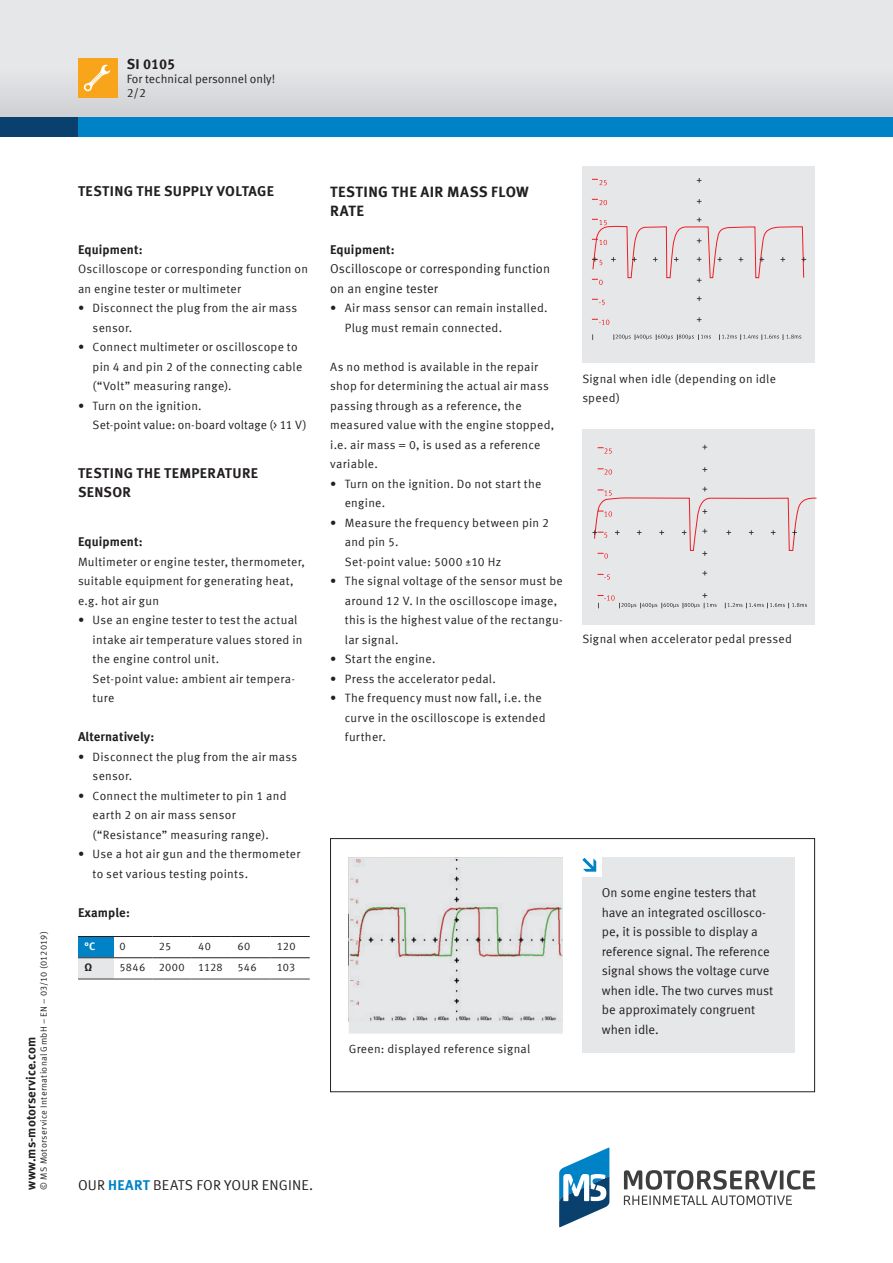
<style>
.page{position:relative;width:893px;height:1263px;background:#fff}
.page>*{position:absolute;margin:0;border:0;box-sizing:border-box;transform-origin:0 0}
.t1{font:700 15px/19.5px "Meta Offc Pro";letter-spacing:.03em;color:#231f20}
.t2{font:700 14.25px/19.5px "Meta Offc Pro";letter-spacing:.02em;color:#231f20}
.t3{font:14.25px "Meta Offc Pro Norm";letter-spacing:.01em;color:#231f20}
.t4{font:12.75px/19.5px "Meta Offc Pro Norm";color:#231f20}
.t5{font:700 12.75px "Meta Offc Pro";letter-spacing:.01em;color:#231f20}
.t6{font:12px/19.5px "Meta Offc Pro Norm";letter-spacing:.02em;color:#231f20}
.t7{font:12px "Meta Offc Pro Norm";color:#231f20}
.t8{font:10.8px "Meta Offc Pro Norm";letter-spacing:.025em;color:#231f20}
.t9{font:700 10.8px "Meta Offc Pro";color:#fff}
.t10{font:700 10.8px "Meta Offc Pro";color:#231f20}
.t11{font:9px "Meta Offc Pro Norm";letter-spacing:.03em;color:#231f20}
.s1{font-family:"Meta Offc Pro";font-weight:700;color:#0082c7}
</style>
<div class="page">
<svg style="left:559px;top:1147px;width:50px;height:80px"></svg>
<svg style="left:624px;top:1170px;width:191px;height:35px"></svg>
<div style="left:0;top:0;width:893px;height:127px;background:#e6e7e9"></div>
<div style="left:0;top:68px;width:893px;height:49px;background:#dadbde"></div>
<div style="left:0;top:117px;width:893px;height:19px;background:#09406e"></div>
<div style="left:78px;top:117px;width:815px;height:19px;background:#0082c7"></div>
<div style="left:78px;top:58px;width:39px;height:39px;background:#f9a51b"></div>
<svg style="left:83px;top:64px;width:27px;height:28px"></svg>
<div style="left:349px;top:858px;width:214px;height:176px;background:#e6e7e9"></div>
<div style="left:330px;top:838px;width:485px;height:254px;border:1px solid #231f20"></div>
<div style="left:583px;top:166px;width:232px;height:196px;background:#e6e7e9"></div>
<div style="left:583px;top:429px;width:232px;height:196px;background:#e6e7e9"></div>
<svg style="left:592px;top:444px;width:225px;height:164px"></svg>
<svg style="left:613px;top:334px;width:98px;height:6px"></svg>
<svg style="left:719px;top:334px;width:82px;height:6px"></svg>
<svg style="left:592px;top:178px;width:214px;height:147px"></svg>
<img style="left:351px;top:860px;width:210px;height:160px">
<div style="left:349px;top:858px;width:214px;height:164px;border:1px solid #e6e7e9"></div>
<div style="left:582px;top:858px;width:212px;height:195px;background:#e6e7e9"></div>
<div style="left:582px;top:858px;width:20px;height:19px;background:#fff"></div>
<svg style="left:582px;top:858px;width:14px;height:14px"></svg>
<div style="left:78px;top:936px;width:35px;height:22px;background:#0082c7"></div>
<div style="left:78px;top:958px;width:35px;height:21px;background:#e6e7e9"></div>
<hr style="left:78px;top:979px;width:35px;height:1px;background:#3e3e3f">
<hr style="left:113px;top:979px;width:39px;height:1px;background:#3e3e3f">
<hr style="left:152px;top:979px;width:40px;height:1px;background:#3e3e3f">
<hr style="left:192px;top:979px;width:39px;height:1px;background:#3e3e3f">
<hr style="left:231px;top:979px;width:39px;height:1px;background:#3e3e3f">
<hr style="left:270px;top:979px;width:40px;height:1px;background:#3e3e3f">
<hr style="left:78px;top:936px;width:35px;height:1px;background:#231f20">
<hr style="left:113px;top:936px;width:39px;height:1px;background:#231f20">
<hr style="left:152px;top:936px;width:40px;height:1px;background:#231f20">
<hr style="left:192px;top:936px;width:39px;height:1px;background:#231f20">
<hr style="left:231px;top:936px;width:39px;height:1px;background:#231f20">
<hr style="left:270px;top:936px;width:40px;height:1px;background:#231f20">
<hr style="left:78px;top:957px;width:35px;height:1px;background:#231f20">
<hr style="left:113px;top:957px;width:39px;height:1px;background:#231f20">
<hr style="left:152px;top:957px;width:40px;height:1px;background:#231f20">
<hr style="left:192px;top:957px;width:39px;height:1px;background:#231f20">
<hr style="left:231px;top:957px;width:39px;height:1px;background:#231f20">
<hr style="left:270px;top:957px;width:40px;height:1px;background:#231f20">
<p class="t2" style="left:127px;top:54px;width:50px">SI 0105</p>
<p class="t6" style="left:127px;top:82px;width:21px">2/2</p>
<p class="t7" style="left:127px;top:70px;width:150px">For technical personnel only!</p>
<p class="t11" style="left:37px;top:1189px;width:260px;rotate:-90deg">© MS Motorservice International GmbH – EN – 03/10 (012019)</p>
<p class="t5" style="left:21px;top:1189px;width:154px;rotate:-90deg">www.ms-motorservice.com</p>
<p class="t2" style="left:78px;top:181px;width:197px">TESTING THE SUPPLY VOLTAGE</p>
<p class="t5" style="left:78px;top:239px;width:66px">Equipment:</p>
<p class="t6" style="left:78px;top:258px;width:231px">Oscilloscope or corresponding function on an engine tester or multimeter</p>
<p class="t6" style="left:93px;top:297px;width:206px;text-indent:-15px">• Disconnect the plug from the air mass sensor.</p>
<p class="t6" style="left:93px;top:336px;width:211px;text-indent:-15px">• Connect multimeter or oscilloscope to pin 4 and pin 2 of the connecting cable (“Volt” measuring range).</p>
<p class="t6" style="left:93px;top:395px;width:216px;text-indent:-15px">• Turn on the ignition.<br>Set-point value: on-board voltage (&gt; 11 V)</p>
<p class="t2" style="left:78px;top:462px;width:181px">TESTING THE TEMPERATURE<br>SENSOR</p>
<p class="t5" style="left:78px;top:532px;width:66px">Equipment:</p>
<p class="t6" style="left:78px;top:551px;width:229px">Multimeter or engine tester, thermometer, suitable equipment for generating heat, e.g. hot air gun</p>
<p class="t6" style="left:93px;top:609px;width:211px;text-indent:-15px">• Use an engine tester to test the actual intake air temperature values stored in the engine control unit.<br>Set-point value: ambient air tempera&shy;ture</p>
<p class="t5" style="left:78px;top:727px;width:78px">Alternatively:</p>
<p class="t6" style="left:93px;top:746px;width:206px;text-indent:-15px">• Disconnect the plug from the air mass sensor.</p>
<p class="t6" style="left:93px;top:785px;width:195px;text-indent:-15px">• Connect the multimeter to pin 1 and earth 2 on air mass sensor (“Resistance” measuring range).</p>
<p class="t6" style="left:93px;top:843px;width:209px;text-indent:-15px">• Use a hot air gun and the thermometer to set various testing points.</p>
<p class="t5" style="left:78px;top:902px;width:53px">Example:</p>
<p class="t9" style="left:84px;top:938px;width:13px">°C</p>
<p class="t8" style="left:119px;top:938px;width:8px">0</p>
<p class="t8" style="left:159px;top:938px;width:14px">25</p>
<p class="t8" style="left:198px;top:938px;width:14px">40</p>
<p class="t8" style="left:237px;top:938px;width:14px">60</p>
<p class="t8" style="left:277px;top:938px;width:20px">120</p>
<p class="t10" style="left:84px;top:959px;width:9px">Ω</p>
<p class="t8" style="left:119px;top:959px;width:105px">5846 2000 1128</p>
<p class="t8" style="left:237px;top:959px;width:21px">546</p>
<p class="t8" style="left:277px;top:959px;width:20px">103</p>
<p class="t1" style="left:330px;top:181px;width:200px">TESTING THE AIR MASS FLOW<br>RATE</p>
<p class="t5" style="left:330px;top:239px;width:66px">Equipment:</p>
<p class="t4" style="left:330px;top:258px;width:222px">Oscilloscope or corresponding function on an engine tester</p>
<p class="t6" style="left:345px;top:297px;width:204px;text-indent:-15px">• Air mass sensor can remain installed.<br>Plug must remain connected.</p>
<p class="t6" style="left:330px;top:356px;width:226px">As no method is available in the repair shop for determining the actual air mass passing through as a reference, the measured value with the engine stopped, i.e. air mass = 0, is used as a reference variable.</p>
<p class="t6" style="left:345px;top:473px;width:198px;text-indent:-15px">• Turn on the ignition. Do not start the engine.</p>
<p class="t6" style="left:345px;top:512px;width:206px;text-indent:-15px">• Measure the frequency between pin 2 and pin 5.<br>Set-point value: 5000 ±10 Hz</p>
<p class="t6" style="left:345px;top:570px;width:220px;text-indent:-15px">• The signal voltage of the sensor must be around 12 V. In the oscilloscope image, this is the highest value of the rectangu&shy;lar signal.</p>
<p class="t6" style="left:330px;top:648px;width:107px">• Start the engine.</p>
<p class="t6" style="left:330px;top:668px;width:167px">• Press the accelerator pedal.</p>
<p class="t6" style="left:345px;top:687px;width:202px;text-indent:-15px">• The frequency must now fall, i.e. the curve in the oscilloscope is extended further.</p>
<p class="t6" style="left:582px;top:368px;width:195px">Signal when idle (depending on idle speed)</p>
<p class="t6" style="left:582px;top:628px;width:211px">Signal when accelerator pedal pressed</p>
<p class="t6" style="left:349px;top:1038px;width:183px">Green: displayed reference signal</p>
<p class="t4" style="left:602px;top:882px;width:173px">On some engine testers that have an integrated oscillosco&shy;pe, it is possible to display a reference signal. The reference signal shows the voltage curve when idle. The two curves must be approximately congruent when idle.</p>
<p class="t3" style="left:78px;top:1174px;width:237px">OUR <span class="s1">HEART</span> BEATS FOR YOUR ENGINE.</p>
</div>
